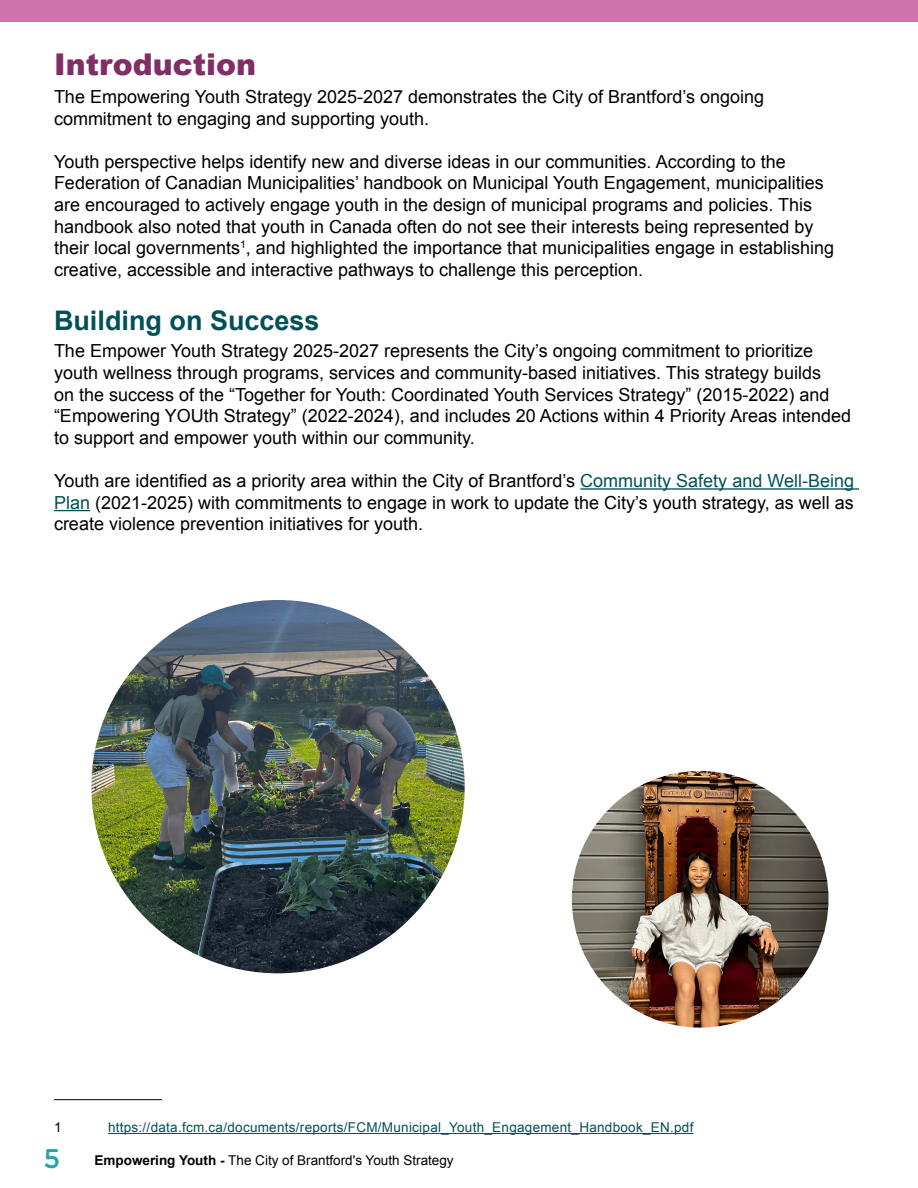
<style>
.page{position:relative;width:918px;height:1188px;background:#fff}
.page>*{position:absolute;margin:0;border:0;box-sizing:border-box;transform-origin:0 0}
.H2_-_Bold_20{font:900 30px "Arial";color:#812e64}
.H3_-_Sub_Heading_Bold_18{font:700 27px "Arial";color:#005156}
.t1{font:500 27px "Gotham";color:#25a4aa}
.Paragraph_-_Regular_12{font:18px/21.6px "Arial";color:#000}
.Footnote{font:13.5px "Arial";letter-spacing:.02em;color:#005156}
.Footnote-2{font:13.5px "Arial";color:#000}
.s1{color:#005156}
.s2{font-weight:700}
</style>
<div class="page">
<div style="left:0;top:0;width:918px;height:22px;background:#cf72ae"></div>
<hr style="left:580px;top:488px;width:279px;height:2px;background:#005156">
<hr style="left:54px;top:510px;width:36px;height:1px;background:#005156">
<hr style="left:54px;top:1099px;width:108px;height:1px;background:#000">
<hr style="left:108px;top:1133px;width:585px;height:1px;background:#005156">
<img style="left:88px;top:597px;width:380px;height:379px;border-radius:190px">
<img style="left:570px;top:769px;width:261px;height:261px;border-radius:130px">
<h2 class="H2_-_Bold_20" style="left:54px;top:43px;width:204px">Introduction</h2>
<p class="Paragraph_-_Regular_12" style="left:54px;top:86px;width:712px">The Empowering Youth Strategy 2025-2027 demonstrates the City of Brantford’s ongoing commitment to engaging and supporting youth.</p>
<p class="Paragraph_-_Regular_12" style="left:54px;top:151px;width:782px">Youth perspective helps identify new and diverse ideas in our communities. According to the Federation of Canadian Municipalities’ handbook on Municipal Youth Engagement, municipalities are encouraged to actively engage youth in the design of municipal programs and policies. This handbook also noted that youth in Canada often do not see their interests being represented by their local governments<sup>1</sup>, and highlighted the importance that municipalities engage in establishing creative, accessible and interactive pathways to challenge this perception.</p>
<h3 class="H3_-_Sub_Heading_Bold_18" style="left:54px;top:303px;width:267px">Building on Success</h3>
<p class="Paragraph_-_Regular_12" style="left:54px;top:341px;width:799px">The Empower Youth Strategy 2025-2027 represents the City’s ongoing commitment to prioritize youth wellness through programs, services and community-based initiatives. This strategy builds<br>on the success of the “Together for Youth: Coordinated Youth Services Strategy” (2015-2022) and “Empowering YOUth Strategy” (2022-2024), and includes 20 Actions within 4 Priority Areas intended to support and empower youth within our community.</p>
<p class="Paragraph_-_Regular_12" style="left:54px;top:470px;width:802px;text-align:justify">Youth are identified as a priority area within the City of Brantford’s <span class="s1">Community Safety and Well-Being Plan</span> (2021-2025) with commitments to engage in work to update the City’s youth strategy, as well as create violence prevention initiatives for youth.</p>
<p class="Footnote-2" style="left:54px;top:1119px;width:9px">1</p>
<p class="Footnote" style="left:108px;top:1119px;width:587px">https://data.fcm.ca/documents/reports/FCM/Municipal_Youth_Engagement_Handbook_EN.pdf</p>
<h2 class="t1" style="left:44px;top:1141px;width:18px">5</h2>
<p class="Footnote-2" style="left:94px;top:1152px;width:361px"><span class="s2">Empowering Youth -</span> The City of Brantford's Youth Strategy</p>
</div>
